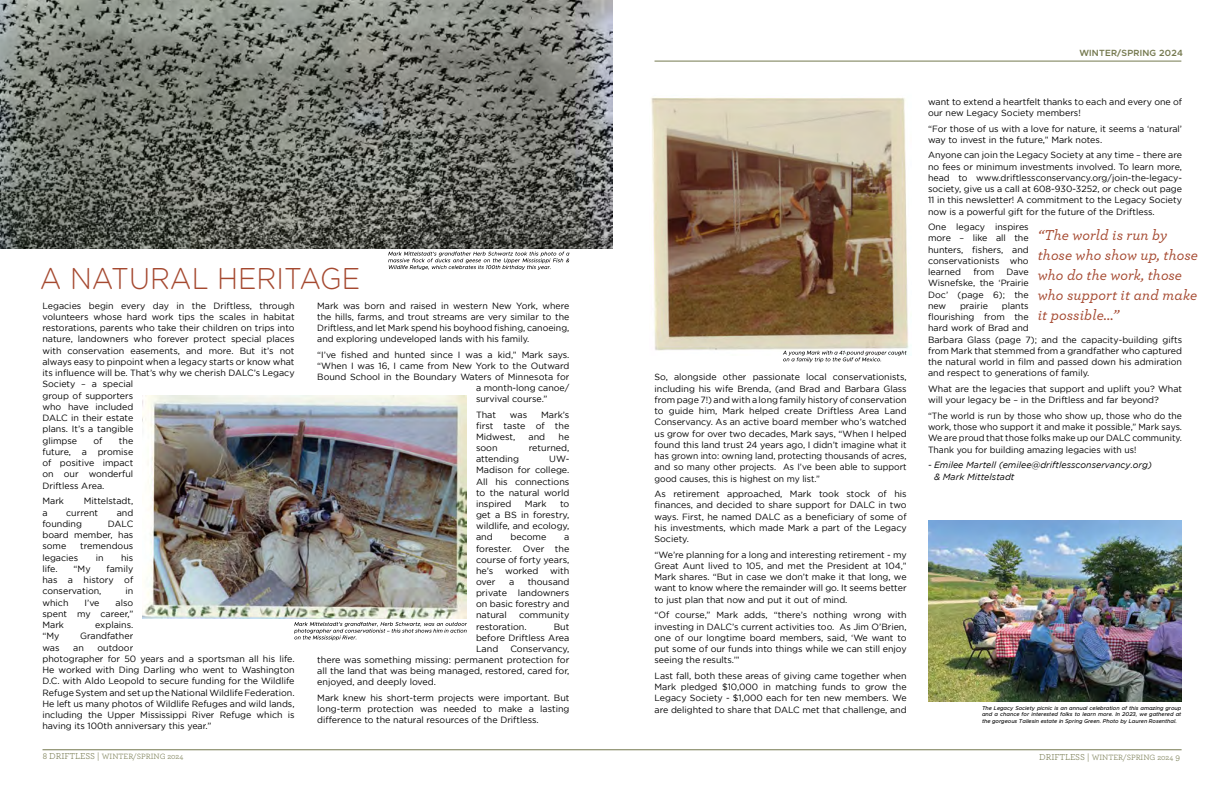
<style>
.page{position:relative;width:1224px;height:792px;background:#fff}
.page>*{position:absolute;margin:0;border:0;box-sizing:border-box;transform-origin:0 0}
.t1{font:300 30px "Gotham Rounded";color:#a54930;scale:.92 1}
.t2{font:italic 500 15px/20px "Archer";letter-spacing:.01em;color:#a54930}
.t3{font:9px/11.2px "Gotham";color:#000;text-align:justify}
.t4{font:9px/11.2px "Gotham";color:#000;text-align:justify;scale:.96 1}
.t5{font:italic 9px/11.3px "Gotham";color:#000}
.t6{font:600 9px "Metropolis";letter-spacing:.025em;color:#75794f}
.t7{font:8px "Archer";color:#75794f}
.t8{font:italic 500 5.5px/6.7px "Metropolis";color:#000;text-align:justify}
.s1{font-size:9px}
</style>
<div class="page">
<img style="left:142px;top:396px;width:324px;height:223px">
<hr style="left:655px;top:61px;width:526px;height:1px;background:#75794f">
<hr style="left:43px;top:750px;width:1139px;height:1px;background:#75794f">
<img style="left:928px;top:521px;width:253px;height:181px">
<img style="left:0;top:0;width:612px;height:248px">
<img style="left:651px;top:97px;width:258px;height:258px">
<svg style="left:294px;top:622px;width:173px;height:18px"></svg>
<svg style="left:388px;top:252px;width:181px;height:18px"></svg>
<svg style="left:783px;top:351px;width:124px;height:11px"></svg>
<h1 class="t1" style="left:40px;top:258px;width:350px">A NATURAL HERITAGE</h1>
<p class="t3" style="left:42px;top:300px;width:254px;text-align:left">Legacies begin every day in the Driftless, through volunteers whose hard work tips the scales in habitat restorations, parents who take their children on trips into nature, landowners who forever protect special places with conservation easements, and more. But it’s not always easy to pinpoint when a legacy starts or know what its influence will be. That’s why we cherish DALC’s Legacy Society – a special<br>group of supporters<br>who have included<br>DALC in their estate<br>plans. It’s a tangible<br>glimpse</p>
<p class="t3" style="left:94px;top:435px;width:11px">of</p>
<p class="t3" style="left:42px;top:435px;width:92px;text-indent:76px">the future, a promise of positive impact on our wonderful Driftless Area.</p>
<p class="t3" style="left:42px;top:495px;width:23px">Mark</p>
<p class="t3" style="left:84px;top:495px;width:51px">Mittelstadt,</p>
<p class="t3" style="left:42px;top:507px;width:7px">a</p>
<p class="t3" style="left:66px;top:507px;width:33px">current</p>
<p class="t3" style="left:117px;top:507px;width:18px">and</p>
<p class="t3" style="left:42px;top:518px;width:41px">founding</p>
<p class="t3" style="left:42px;top:518px;width:92px;text-indent:66px">DALC board member, has some</p>
<p class="t3" style="left:80px;top:540px;width:55px">tremendous</p>
<p class="t3" style="left:42px;top:552px;width:37px">legacies</p>
<p class="t3" style="left:96px;top:552px;width:9px">in</p>
<p class="t3" style="left:121px;top:552px;width:14px">his</p>
<p class="t3" style="left:42px;top:563px;width:17px">life.</p>
<p class="t3" style="left:74px;top:563px;width:18px">“My</p>
<p class="t3" style="left:42px;top:563px;width:92px;text-indent:64px">family has a history of conservation,</p>
<p class="t3" style="left:125px;top:585px;width:9px">in</p>
<p class="t3" style="left:42px;top:597px;width:28px">which</p>
<p class="t3" style="left:85px;top:597px;width:17px">I’ve</p>
<p class="t3" style="left:42px;top:597px;width:92px;text-indent:73px">also spent my career,” Mark</p>
<p class="t3" style="left:95px;top:619px;width:39px">explains.</p>
<p class="t3" style="left:42px;top:630px;width:18px">“My</p>
<p class="t3" style="left:80px;top:630px;width:55px">Grandfather</p>
<p class="t3" style="left:42px;top:642px;width:19px">was</p>
<p class="t3" style="left:73px;top:642px;width:12px">an</p>
<p class="t3" style="left:42px;top:642px;width:254px;text-align:left;text-indent:55px">outdoor<br>photographer for 50 years and a sportsman all his life.<br>He worked with Ding Darling who went to Washington D.C. with Aldo Leopold to secure funding for the Wildlife Refuge System and set up the National Wildlife Federation.<br>He left us many photos of Wildlife Refuges and wild lands, including the Upper Mississippi River Refuge which is having its 100th anniversary this year.”</p>
<p class="t7" style="left:43px;top:751px;width:142px"><span class="s1">8 DRIFTLESS |</span> WINTER/SPRING 2024</p>
<p class="t3" style="left:317px;top:300px;width:254px">Mark was born and raised in western New York, where the hills, farms, and trout streams are very similar to the Driftless, and let Mark spend his boyhood fishing, canoeing, and exploring undeveloped lands with his family.</p>
<p class="t3" style="left:317px;top:349px;width:254px">“I’ve fished and hunted since I was a kid,” Mark says.</p>
<p class="t3" style="left:317px;top:360px;width:254px">“When I was 16, I came from New York to the Outward</p>
<p class="t3" style="left:317px;top:371px;width:254px">Bound School in the Boundary Waters of Minnesota for</p>
<p class="t3" style="left:476px;top:382px;width:95px">a month-long canoe/</p>
<p class="t3" style="left:476px;top:393px;width:73px">survival course.”</p>
<p class="t3" style="left:476px;top:409px;width:22px">That</p>
<p class="t3" style="left:510px;top:409px;width:19px">was</p>
<p class="t3" style="left:476px;top:409px;width:95px;text-indent:65px">Mark’s first taste of the Midwest,</p>
<p class="t3" style="left:529px;top:431px;width:18px">and</p>
<p class="t3" style="left:559px;top:431px;width:12px">he</p>
<p class="t3" style="left:476px;top:442px;width:23px">soon</p>
<p class="t3" style="left:529px;top:442px;width:42px">returned,</p>
<p class="t3" style="left:476px;top:453px;width:45px">attending</p>
<p class="t3" style="left:476px;top:453px;width:95px;text-indent:73px">UW-Madison for college.<br>All his connections to the natural world inspired</p>
<p class="t3" style="left:525px;top:498px;width:23px">Mark</p>
<p class="t3" style="left:476px;top:498px;width:95px;text-indent:84px">to get a BS in forestry, wildlife, and ecology, and</p>
<p class="t3" style="left:510px;top:531px;width:38px">become</p>
<p class="t3" style="left:476px;top:531px;width:95px;text-indent:88px">a forester. Over the course of forty years, he’s</p>
<p class="t3" style="left:505px;top:565px;width:35px">worked</p>
<p class="t3" style="left:550px;top:565px;width:21px">with</p>
<p class="t3" style="left:476px;top:576px;width:95px;text-indent:52px">thousand private landowners on basic forestry and natural</p>
<p class="t3" style="left:476px;top:576px;width:21px">over</p>
<p class="t3" style="left:509px;top:576px;width:7px">a</p>
<p class="t3" style="left:476px;top:609px;width:95px;text-indent:43px">community restoration.</p>
<p class="t3" style="left:476px;top:621px;width:95px;text-indent:78px">But before Driftless Area Land</p>
<p class="t3" style="left:317px;top:643px;width:254px;text-indent:193px">Conservancy, there was something missing: permanent protection for all the land that was being managed, restored, cared for, enjoyed, and deeply loved.</p>
<p class="t3" style="left:317px;top:692px;width:254px">Mark knew his short-term projects were important. But long-term protection was needed to make a lasting difference to the natural resources of the Driftless.</p>
<p class="t3" style="left:655px;top:371px;width:254px">So, alongside other passionate local conservationists, including his wife Brenda, (and Brad and Barbara Glass from page 7!) and with a long family history of conservation to guide him, Mark helped create Driftless Area Land Conservancy. As an active board member who’s watched us grow for over two decades, Mark says, “When I helped found this land trust 24 years ago, I didn’t imagine what it has grown into: owning land, protecting thousands of acres, and so many other projects. As I’ve been able to support good causes, this is highest on my list.”</p>
<p class="t3" style="left:655px;top:488px;width:254px">As retirement approached, Mark took stock of his finances, and decided to share support for DALC in two ways. First, he named DALC as a beneficiary of some of his investments, which made Mark a part of the Legacy Society.</p>
<p class="t3" style="left:655px;top:549px;width:254px">“We’re planning for a long and interesting retirement - my Great Aunt lived to 105, and met the President at 104,” Mark shares. “But in case we don’t make it that long, we want to know where the remainder will go. It seems better to just plan that now and put it out of mind.</p>
<p class="t3" style="left:655px;top:609px;width:254px">“Of course,” Mark adds, “there’s nothing wrong with investing in DALC’s current activities too. As Jim O’Brien, one of our longtime board members, said, ‘We want to put some of our funds into things while we can still enjoy seeing the results.’”</p>
<p class="t3" style="left:655px;top:670px;width:254px">Last fall, both these areas of giving came together when Mark pledged $10,000 in matching funds to grow the Legacy Society - $1,000 each for ten new members. We are delighted to share that DALC met that challenge, and</p>
<p class="t6" style="left:1079px;top:47px;width:105px">WINTER/SPRING 2024</p>
<p class="t3" style="left:928px;top:96px;width:256px">want to extend a heartfelt thanks to each and every one of our new Legacy Society members!</p>
<p class="t3" style="left:928px;top:123px;width:256px">“For those of us with a love for nature, it seems a ‘natural’ way to invest in the future,” Mark notes.</p>
<p class="t3" style="left:928px;top:149px;width:256px">Anyone can join the Legacy Society at any time – there are no fees or minimum investments involved. To learn more, head to www.driftlessconservancy.org/join-the-legacy&shy;society, give us a call at 608-930-3252, or check out page 11 in this newsletter! A commitment to the Legacy Society now is a powerful gift for the future of the Driftless.</p>
<p class="t3" style="left:928px;top:221px;width:102px">One legacy inspires more – like all the hunters, fishers, and conservationists who learned</p>
<h2 class="t2" style="left:1038px;top:224px;width:162px">“The world is run by those who show up, those who do the work, those who support it and make it possible...”</h2>
<p class="t3" style="left:973px;top:266px;width:22px">from</p>
<p class="t3" style="left:928px;top:266px;width:102px;text-indent:78px">Dave Wisnefske, the ‘Prairie Doc’ (page 6); the new</p>
<p class="t3" style="left:928px;top:300px;width:256px;text-align:left;text-indent:74px">plants<br>flourishing from the<br>hard work of Brad and<br>Barbara Glass (page 7); and the capacity-building gifts from Mark that stemmed from a grandfather who captured the natural world in film and passed down his admiration and respect to generations of family.</p>
<p class="t3" style="left:928px;top:383px;width:256px">What are the legacies that support and uplift you? What will your legacy be – in the Driftless and far beyond?</p>
<p class="t4" style="left:928px;top:410px;width:266px">“The world is run by those who show up, those who do the work, those who support it and make it possible,” Mark says.<br>We are proud that those folks make up our DALC community.<br>Thank you for building amazing legacies with us!</p>
<p class="t5" style="left:934px;top:459px;width:219px;text-indent:-6px">- Emilee Martell (emilee@driftlessconservancy.org) &amp; Mark Mittelstadt</p>
<p class="t3" style="left:960px;top:300px;width:30px">prairie</p>
<p class="t8" style="left:982px;top:704px;width:201px">The Legacy Society picnic is an annual celebration of this amazing group and a chance for interested folks to learn more. In 2023, we gathered at the gorgeous Taliesin estate in Spring Green. Photo by Lauren Rosenthal.</p>
<p class="t7" style="left:1039px;top:752px;width:142px"><span class="s1">DRIFTLESS |</span> WINTER/SPRING 2024 <span class="s1">9</span></p>
</div>
